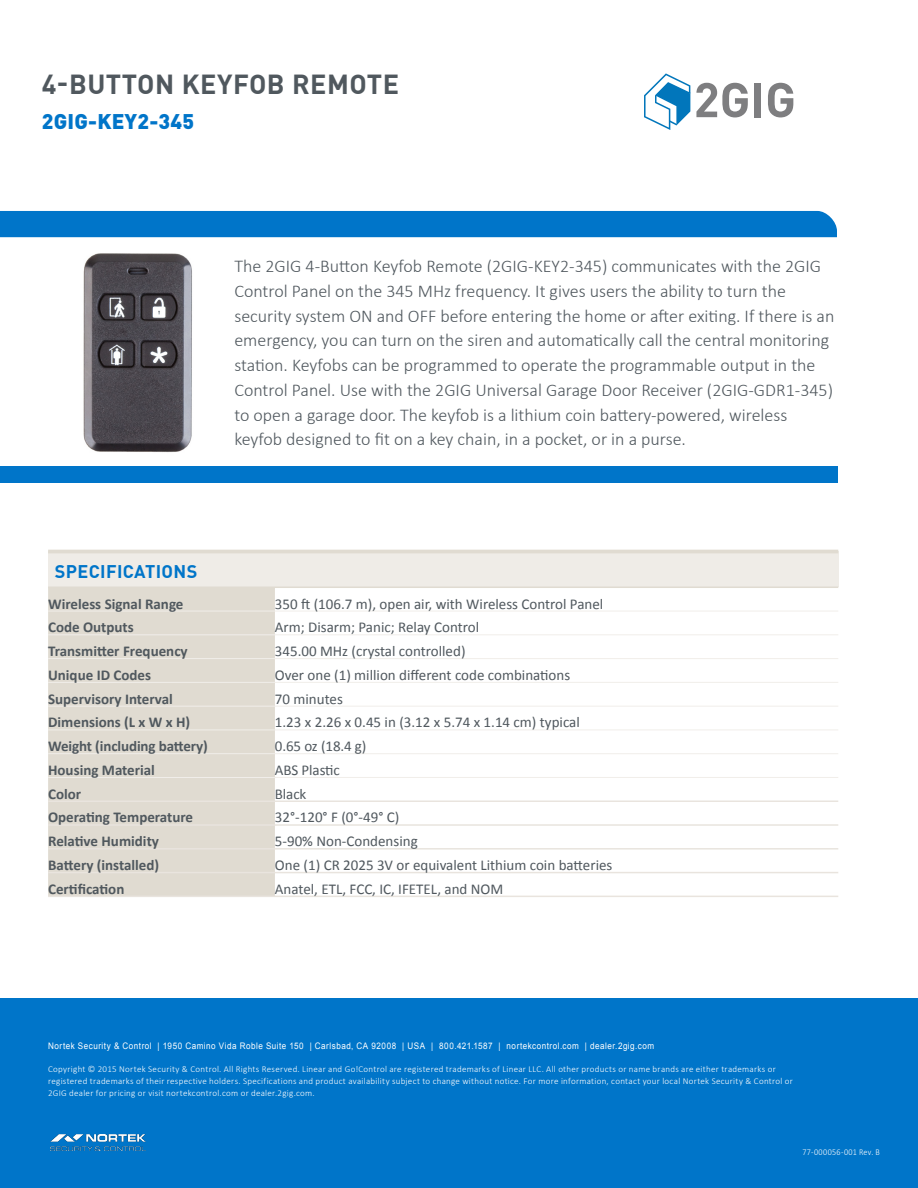
<style>
.page{position:relative;width:918px;height:1188px;background:#fff}
.page>*{position:absolute;margin:0;border:0;box-sizing:border-box;transform-origin:0 0}
.t1{font:700 27px "DIN Pro";letter-spacing:.02em;color:#50585e}
.t2{font:900 21px "DIN Pro";letter-spacing:.01em;color:#0075c9}
.t3{font:300 18px/24.8px "Calibri";color:#50585e}
.t4{font:700 18px "DIN Pro";letter-spacing:.02em;color:#0075c9}
.t5{font:15px "Calibri";color:#50585e}
.t6{font:700 15px "Calibri";color:#50585e}
.t7{font:300 9px/12px "Calibri";letter-spacing:.03em;color:#fff}
.t8{font:9px "Arial";letter-spacing:.06em;color:#fff;scale:.9 1}
.t9{font:300 9px "Calibri";letter-spacing:.03em;color:#fff;scale:.9 1}
</style>
<div class="page">
<div style="left:0;top:467px;width:838px;height:16px;background:#0075c9"></div>
<div style="left:0;top:211px;width:837px;height:26px;background:#0075c9"></div>
<div style="left:48px;top:552px;width:790px;height:35px;background:#efece7"></div>
<div style="left:48px;top:588px;width:227px;height:308px;background:#e0dbd1"></div>
<hr style="left:48px;top:611px;width:227px;height:1px;background:#f1eeea">
<hr style="left:275px;top:611px;width:563px;height:1px;background:#f1eeea">
<hr style="left:48px;top:634px;width:227px;height:1px;background:#f1eeea">
<hr style="left:275px;top:634px;width:563px;height:1px;background:#f1eeea">
<hr style="left:48px;top:658px;width:227px;height:1px;background:#f1eeea">
<hr style="left:275px;top:658px;width:563px;height:1px;background:#f1eeea">
<hr style="left:48px;top:682px;width:227px;height:1px;background:#f1eeea">
<hr style="left:275px;top:682px;width:563px;height:1px;background:#f1eeea">
<hr style="left:48px;top:706px;width:227px;height:1px;background:#f1eeea">
<hr style="left:275px;top:706px;width:563px;height:1px;background:#f1eeea">
<hr style="left:48px;top:730px;width:227px;height:1px;background:#f1eeea">
<hr style="left:275px;top:730px;width:563px;height:1px;background:#f1eeea">
<hr style="left:48px;top:753px;width:227px;height:1px;background:#f1eeea">
<hr style="left:275px;top:753px;width:563px;height:1px;background:#f1eeea">
<hr style="left:48px;top:777px;width:227px;height:1px;background:#f1eeea">
<hr style="left:275px;top:777px;width:563px;height:1px;background:#f1eeea">
<hr style="left:48px;top:800px;width:227px;height:2px;background:#e9e4de">
<hr style="left:275px;top:800px;width:563px;height:2px;background:#e9e4de">
<hr style="left:48px;top:824px;width:227px;height:2px;background:#e9e4de">
<hr style="left:275px;top:824px;width:563px;height:2px;background:#e9e4de">
<hr style="left:48px;top:848px;width:227px;height:2px;background:#e9e4de">
<hr style="left:275px;top:848px;width:563px;height:2px;background:#e9e4de">
<hr style="left:48px;top:872px;width:227px;height:1px;background:#e9e4de">
<hr style="left:275px;top:872px;width:563px;height:1px;background:#e9e4de">
<hr style="left:48px;top:896px;width:227px;height:1px;background:#e9e4de">
<hr style="left:275px;top:896px;width:563px;height:1px;background:#e9e4de">
<hr style="left:48px;top:550px;width:227px;height:3px;background:#e0dbd1">
<hr style="left:275px;top:550px;width:563px;height:3px;background:#e0dbd1">
<hr style="left:48px;top:587px;width:227px;height:1px;background:#e0dbd1">
<hr style="left:275px;top:587px;width:563px;height:1px;background:#e0dbd1">
<div style="left:0;top:998px;width:918px;height:190px;background:#0075c9"></div>
<img style="left:83px;top:253px;width:109px;height:199px">
<svg style="left:696px;top:83px;width:52px;height:34px"></svg>
<div style="left:755px;top:83px;width:6px;height:34px;background:#7e7e80"></div>
<svg style="left:768px;top:83px;width:25px;height:34px"></svg>
<svg style="left:644px;top:73px;width:46px;height:57px"></svg>
<img style="left:51px;top:1134px;width:95px;height:16px">
<h1 class="t1" style="left:42px;top:66px;width:359px">4-BUTTON KEYFOB REMOTE</h1>
<p class="t2" style="left:42px;top:104px;width:154px">2GIG-KEY2-345</p>
<p class="t3" style="left:234px;top:254px;width:601px">The 2GIG 4‐Button Keyfob Remote (2GIG‐KEY2‐345) communicates with the 2GIG Control Panel on the 345 MHz frequency. It gives users the ability to turn the security system ON and OFF before entering the home or after exiting. If there is an emergency, you can turn on the siren and automatically call the central monitoring station. Keyfobs can be programmed to operate the programmable output in the Control Panel. Use with the 2GIG Universal Garage Door Receiver (2GIG‐GDR1‐345) to open a garage door. The keyfob is a lithium coin battery‐powered, wireless keyfob designed to fit on a key chain, in a pocket, or in a purse.</p>
<p class="t4" style="left:55px;top:560px;width:144px">SPECIFICATIONS</p>
<p class="t6" style="left:48px;top:594px;width:137px">Wireless Signal Range</p>
<p class="t5" style="left:275px;top:594px;width:330px">350 ft (106.7 m), open air, with Wireless Control Panel</p>
<p class="t6" style="left:48px;top:618px;width:87px">Code Outputs</p>
<p class="t5" style="left:275px;top:618px;width:206px">Arm; Disarm; Panic; Relay Control</p>
<p class="t6" style="left:48px;top:641px;width:141px">Transmitter Frequency</p>
<p class="t5" style="left:275px;top:642px;width:192px">345.00 MHz (crystal controlled)</p>
<p class="t6" style="left:48px;top:665px;width:105px">Unique ID Codes</p>
<p class="t5" style="left:275px;top:665px;width:297px">Over one (1) million different code combinations</p>
<p class="t6" style="left:48px;top:689px;width:126px">Supervisory Interval</p>
<p class="t5" style="left:275px;top:689px;width:69px">70 minutes</p>
<p class="t6" style="left:48px;top:713px;width:144px">Dimensions (L x W x H)</p>
<p class="t5" style="left:275px;top:713px;width:306px">1.23 x 2.26 x 0.45 in (3.12 x 5.74 x 1.14 cm) typical</p>
<p class="t6" style="left:48px;top:737px;width:161px">Weight (including battery)</p>
<p class="t5" style="left:275px;top:737px;width:93px">0.65 oz (18.4 g)</p>
<p class="t6" style="left:48px;top:760px;width:108px">Housing Material</p>
<p class="t5" style="left:275px;top:760px;width:66px">ABS Plastic</p>
<p class="t6" style="left:48px;top:784px;width:35px">Color</p>
<p class="t5" style="left:275px;top:784px;width:33px">Black</p>
<p class="t6" style="left:48px;top:808px;width:147px">Operating Temperature</p>
<p class="t5" style="left:275px;top:808px;width:126px">32°‐120° F (0°‐49° C)</p>
<p class="t6" style="left:48px;top:832px;width:112px">Relative Humidity</p>
<p class="t5" style="left:275px;top:832px;width:144px">5‐90% Non‐Condensing</p>
<p class="t6" style="left:48px;top:855px;width:113px">Battery (installed)</p>
<p class="t5" style="left:275px;top:856px;width:339px">One (1) CR 2025 3V or equivalent Lithium coin batteries</p>
<p class="t6" style="left:48px;top:879px;width:78px">Certification</p>
<p class="t5" style="left:275px;top:879px;width:230px">Anatel, ETL, FCC, IC, IFETEL, and NOM</p>
<p class="t8" style="left:48px;top:1040px;width:675px">Nortek Security &amp; Control | 1950 Camino Vida Roble Suite 150 | Carlsbad, CA 92008 | USA | 800.421.1587 | nortekcontrol.com | dealer.2gig.com</p>
<p class="t7" style="left:48px;top:1063px;width:746px">Copyright © 2015 Nortek Security &amp; Control. All Rights Reserved. Linear and Go!Control are registered trademarks of Linear LLC. All other products or name brands are either trademarks or registered trademarks of their respective holders. Specifications and product availability subject to change without notice. For more information, contact your local Nortek Security &amp; Control or<br>2GIG dealer for pricing or visit nortekcontrol.com or dealer.2gig.com.</p>
<p class="t9" style="left:803px;top:1146px;width:87px">77-000056-001 Rev. B</p>
</div>
